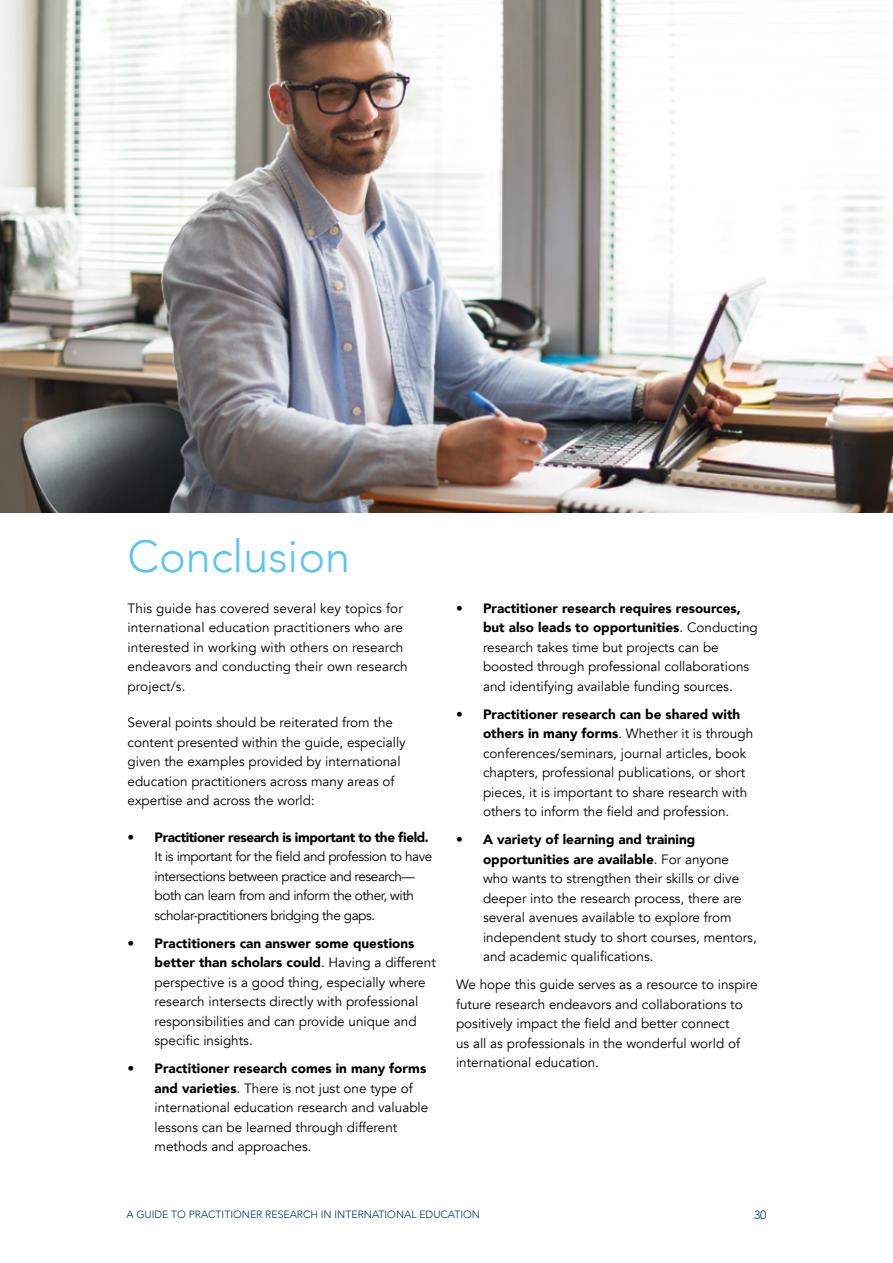
<style>
.page{position:relative;width:893px;height:1263px;background:#fff}
.page>*{position:absolute;margin:0;border:0;box-sizing:border-box;transform-origin:0 0}
.t1{font:300 45px "Avenir";color:#5bc5f2}
.t2{font:13.5px/19.5px "Avenir";color:#000}
.t3{font:13.5px/19.5px "Avenir";letter-spacing:-.03em;color:#000}
.t4{font:900 13.5px "Avenir";letter-spacing:-.03em;color:#000}
.t5{font:300 12px "Avenir";color:#00365f}
.t6{font:300 10.5px "Avenir";color:#00365f}
.s1{font-weight:900}
</style>
<div class="page">
<img style="left:0;top:0;width:893px;height:512px">
<h1 class="t1" style="left:128px;top:530px;width:224px">Conclusion</h1>
<p class="t2" style="left:128px;top:599px;width:282px">This guide has covered several key topics for international education practitioners who are interested in working with others on research endeavors and conducting their own research project/s.</p>
<p class="t2" style="left:128px;top:713px;width:280px">Several points should be reiterated from the content presented within the guide, especially given the examples provided by international education practitioners across many areas of expertise and across the world:</p>
<p class="t4" style="left:128px;top:826px;width:303px">• Practitioner research is important to the field.</p>
<p class="t3" style="left:155px;top:847px;width:279px">It is important for the field and profession to have intersections between practice and research— both can learn from and inform the other, with scholar-practitioners bridging the gaps.</p>
<p class="t2" style="left:155px;top:934px;width:283px;text-indent:-27px"><span class="s1">• Practitioners can answer some questions better than scholars could</span>. Having a different perspective is a good thing, especially where research intersects directly with professional responsibilities and can provide unique and specific insights.</p>
<p class="t2" style="left:155px;top:1059px;width:275px;text-indent:-27px"><span class="s1">• Practitioner research comes in many forms and varieties</span>. There is not just one type of international education research and valuable lessons can be learned through different methods and approaches.</p>
<p class="t2" style="left:483px;top:599px;width:276px;text-indent:-27px"><span class="s1">• Practitioner research requires resources, but also leads to opportunities</span>. Conducting research takes time but projects can be boosted through professional collaborations and identifying available funding sources.</p>
<p class="t2" style="left:483px;top:705px;width:272px;text-indent:-27px"><span class="s1">• Practitioner research can be shared with others in many forms</span>. Whether it is through conferences/seminars, journal articles, book chapters, professional publications, or short pieces, it is important to share research with others to inform the field and profession.</p>
<p class="t2" style="left:483px;top:830px;width:275px;text-indent:-27px"><span class="s1">• A variety of learning and training opportunities are available</span>. For anyone who wants to strengthen their skills or dive deeper into the research process, there are several avenues available to explore from independent study to short courses, mentors, and academic qualifications.</p>
<p class="t2" style="left:456px;top:975px;width:303px">We hope this guide serves as a resource to inspire future research endeavors and collaborations to positively impact the field and better connect<br>us all as professionals in the wonderful world of international education.</p>
<p class="t6" style="left:126px;top:1208px;width:355px">A GUIDE TO PRACTITIONER RESEARCH IN INTERNATIONAL EDUCATION</p>
<p class="t5" style="left:754px;top:1208px;width:14px">30</p>
</div>
